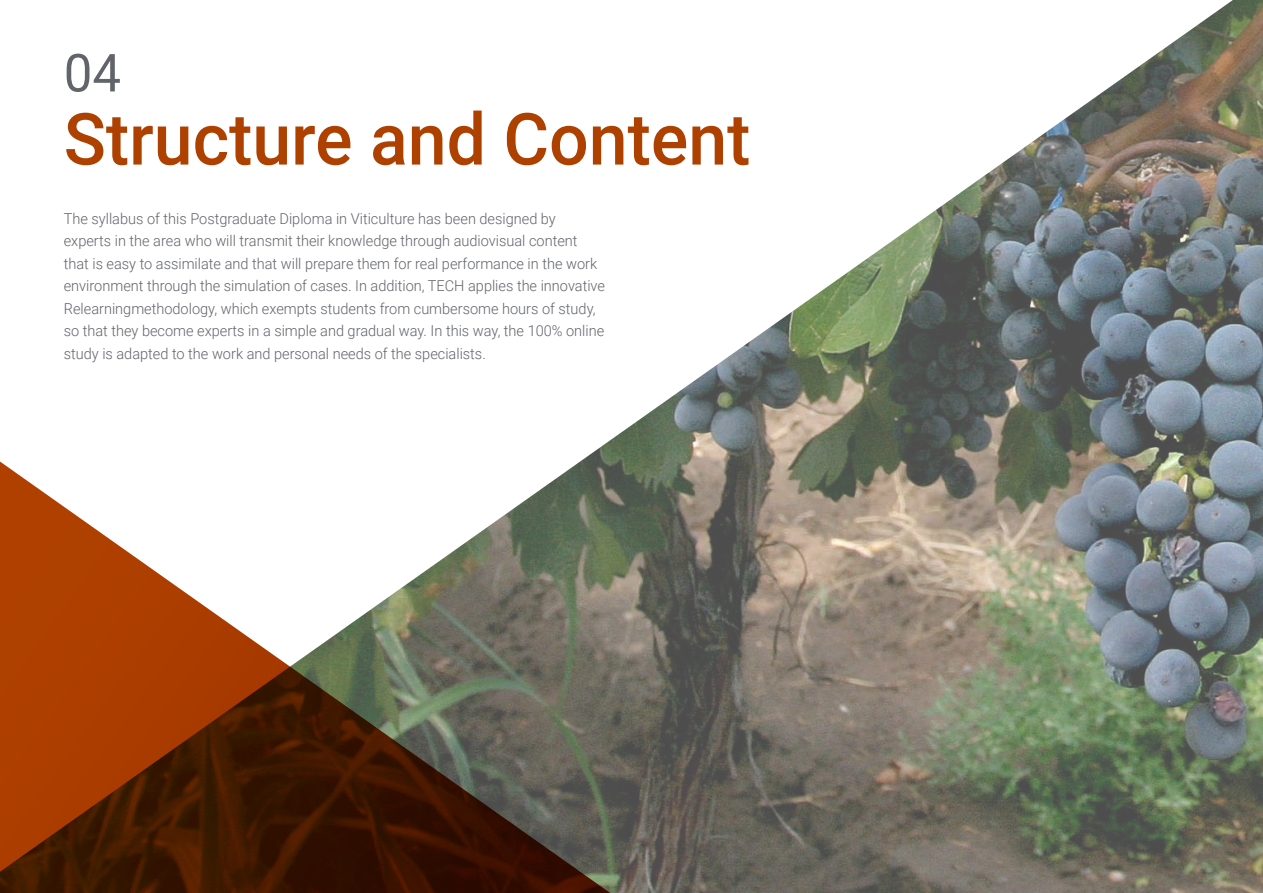
<style>
.page{position:relative;width:1263px;height:893px;background:#fff}
.page>*{position:absolute;margin:0;border:0;box-sizing:border-box;transform-origin:0 0}
.t1{font:500 72px "Roboto";color:#ae4000}
.t2{font:52.5px "Roboto";color:#61646a}
.t3{font:300 15px/22.5px "Roboto";color:#61646a}
</style>
<div class="page">
<img style="left:602px;top:0;width:661px;height:893px">
<svg style="left:0;top:446px;width:640px;height:447px"></svg>
<h2 class="t2" style="left:64px;top:36px;width:59px">04</h2>
<h1 class="t1" style="left:64px;top:89px;width:688px">Structure and Content</h1>
<p class="t3" style="left:64px;top:207px;width:543px">The syllabus of this Postgraduate Diploma in Viticulture has been designed by experts in the area who will transmit their knowledge through audiovisual content that is easy to assimilate and that will prepare them for real performance in the work environment through the simulation of cases. In addition, TECH applies the innovative Relearningmethodology, which exempts students from cumbersome hours of study, so that they become experts in a simple and gradual way. In this way, the 100% online study is adapted to the work and personal needs of the specialists.</p>
</div>
